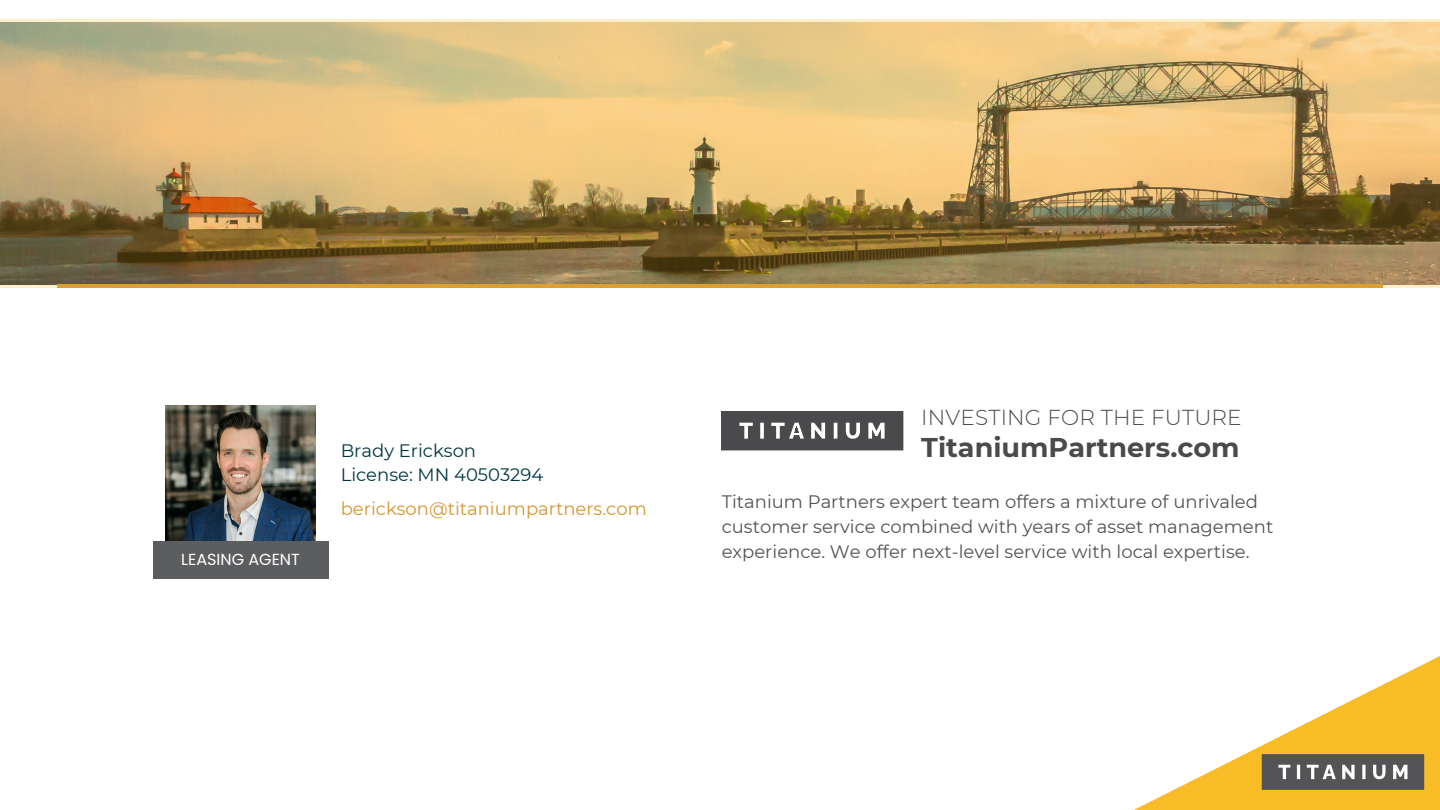
<style>
.page{position:relative;width:1440px;height:810px;background:#fff}
.page>*{position:absolute;margin:0;border:0;box-sizing:border-box;transform-origin:0 0}
.t1{font:700 27.1px "Montserrat";color:#4a4a4c}
.t2{font:300 21.6px "Montserrat";letter-spacing:.005em;color:#4a4a4c}
.t3{font:18px/24.8px "Montserrat";color:#535355}
.t4{font:18px/24.8px "Montserrat";color:#003844}
.t5{font:18px "Montserrat";color:#d49732}
.t6{font:16px "Poppins";color:#fff}
</style>
<div class="page">
<img style="left:165px;top:405px;width:151px;height:137px">
<div style="left:153px;top:542px;width:175px;height:37px;background:#5c5d5f"></div>
<svg style="left:1134px;top:656px;width:306px;height:154px"></svg>
<img style="left:1258px;top:752px;width:170px;height:41px">
<svg style="left:721px;top:411px;width:182px;height:39px;background:#5f5f61"></svg>
<svg style="left:0;top:19px;width:1440px;height:269px;background:#c5a66b"></svg>
<p class="t6" style="left:181px;top:548px;width:120px">LEASING AGENT</p>
<h3 class="t2" style="left:921px;top:405px;width:322px">INVESTING FOR THE FUTURE</h3>
<h2 class="t4" style="left:341px;top:438px;width:204px">Brady Erickson<br>License: MN 40503294</h2>
<h1 class="t1" style="left:921px;top:430px;width:320px">TitaniumPartners.com</h1>
<h3 class="t5" style="left:341px;top:497px;width:308px">berickson@titaniumpartners.com</h3>
<h3 class="t3" style="left:722px;top:489px;width:553px">Titanium Partners expert team offers a mixture of unrivaled customer service combined with years of asset management experience. We offer next-level service with local expertise.</h3>
</div>
